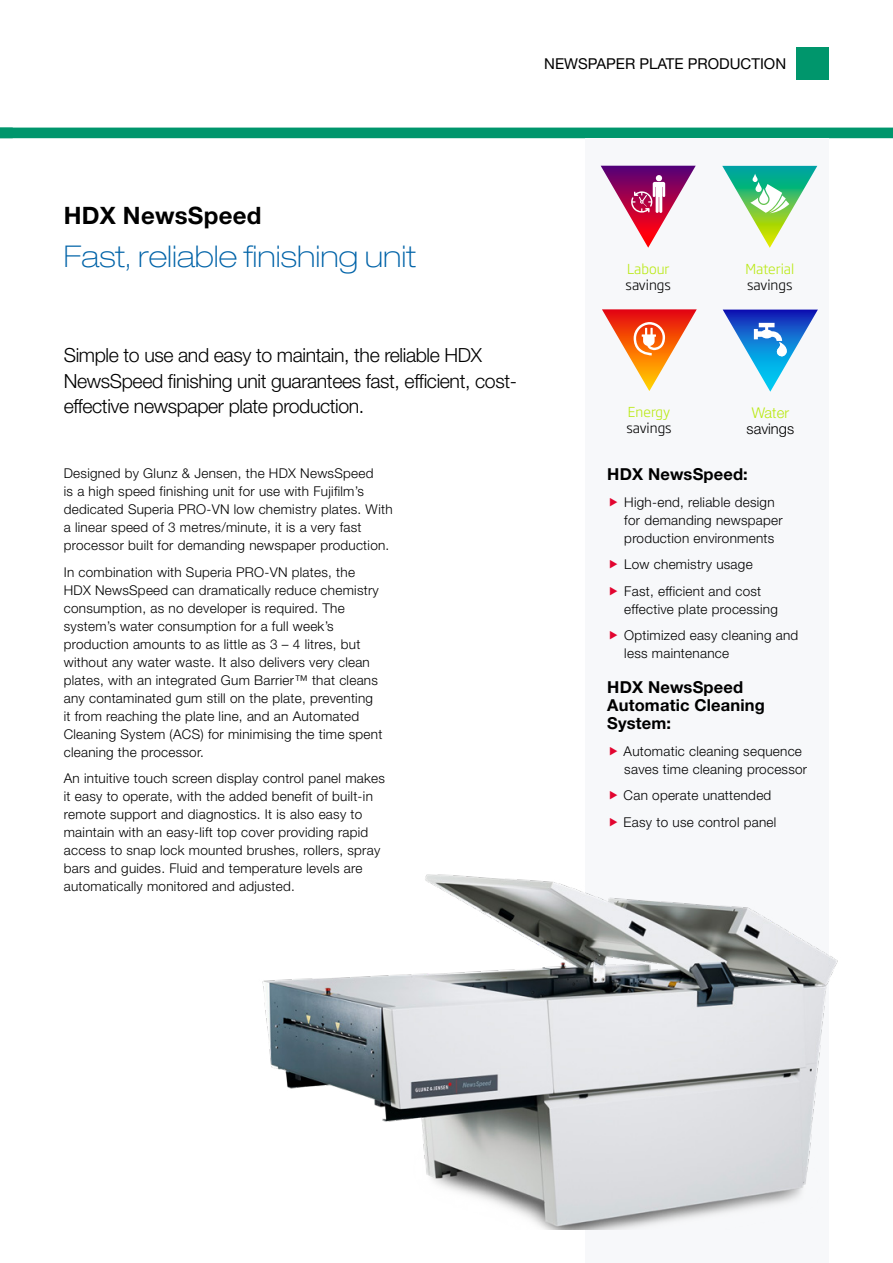
<style>
.page{position:relative;width:893px;height:1263px;background:#fff}
.page>*{position:absolute;margin:0;border:0;box-sizing:border-box;transform-origin:0 0}
.t1{font:100 expanded 30px "Helvetica Neue LT Pro";color:#0063a8}
.Page_-_intro_paragra{font:700 24px "Helvetica Neue LT Pro";letter-spacing:.01em;color:#000}
.Header_-_intro_text{font:300 19.5px/25.5px "Helvetica Neue LT Pro";letter-spacing:-.02em;color:#000}
.Page_-_para_heading{font:700 16.5px/18px "Helvetica Neue LT Pro";letter-spacing:.01em;color:#000}
.t2{font:15px "Helvetica Neue LT Pro";color:#000}
.Content_-_descriptio{font:300 14.7px/16.4px "Helvetica Neue LT Pro";color:#000;text-align:center}
.t3{font:300 13.65px "Soho Gothic Pro";color:#b9e910}
.t4{font:300 13.65px "Soho Gothic Pro";color:#000}
.Page_-_body_text{font:300 13.5px/18px "Helvetica Neue LT Pro";letter-spacing:.02em;color:#000}
.t5{font:300 13.5px "Soho Gothic Pro";color:#000}
.t6{font:300 13.5px "Soho Gothic Pro";color:#b9e910}
.s1{color:#b9e910}
</style>
<div class="page">
<div style="left:0;top:128px;width:893px;height:10px;background:#00966c"></div>
<div style="left:796px;top:47px;width:33px;height:33px;background:#00966c"></div>
<div style="left:585px;top:138px;width:244px;height:1125px;background:#f7f8fa"></div>
<img style="left:262px;top:874px;width:576px;height:355px">
<svg style="left:601px;top:166px;width:95px;height:82px"></svg>
<svg style="left:722px;top:166px;width:95px;height:82px"></svg>
<svg style="left:602px;top:309px;width:95px;height:82px"></svg>
<svg style="left:723px;top:310px;width:95px;height:82px"></svg>
<p class="t2" style="left:544px;top:54px;width:243px">NEWSPAPER PLATE PRODUCTION</p>
<p class="Page_-_intro_paragra" style="left:64px;top:200px;width:199px">HDX NewsSpeed</p>
<p class="t1" style="left:64px;top:238px;width:354px">Fast, reliable finishing unit</p>
<p class="Header_-_intro_text" style="left:64px;top:342px;width:455px">Simple to use and easy to maintain, the reliable HDX<br>NewsSpeed finishing unit guarantees fast, efficient, cost&shy;effective newspaper plate production.</p>
<p class="Page_-_body_text" style="left:64px;top:464px;width:330px">Designed by Glunz &amp; Jensen, the HDX NewsSpeed<br>is a high speed finishing unit for use with Fujifilm’s dedicated Superia PRO-VN low chemistry plates. With a linear speed of 3 metres/minute, it is a very fast processor built for demanding newspaper production.</p>
<p class="Page_-_body_text" style="left:64px;top:563px;width:320px">In combination with Superia PRO-VN plates, the HDX NewsSpeed can dramatically reduce chemistry consumption, as no developer is required. The system’s water consumption for a full week’s production amounts to as little as 3 – 4 litres, but without any water waste. It also delivers very clean plates, with an integrated Gum Barrier™ that cleans any contaminated gum still on the plate, preventing it from reaching the plate line, and an Automated Cleaning System (ACS) for minimising the time spent cleaning the processor.</p>
<p class="Page_-_body_text" style="left:64px;top:769px;width:323px">An intuitive touch screen display control panel makes it easy to operate, with the added benefit of built-in remote support and diagnostics. It is also easy to maintain with an easy-lift top cover providing rapid access to snap lock mounted brushes, rollers, spray bars and guides. Fluid and temperature levels are automatically monitored and adjusted.</p>
<p class="t3" style="left:627px;top:258px;width:44px">Labour</p>
<p class="t4" style="left:626px;top:274px;width:47px">savings</p>
<p class="t6" style="left:628px;top:401px;width:44px">Energy</p>
<p class="t5" style="left:626px;top:418px;width:47px">savings</p>
<p class="t3" style="left:745px;top:258px;width:50px">Material</p>
<p class="t4" style="left:747px;top:275px;width:47px">savings</p>
<p class="Content_-_descriptio" style="left:747px;top:404px;width:49px"><span class="s1">Water </span>savings</p>
<p class="Page_-_para_heading" style="left:607px;top:465px;width:142px">HDX NewsSpeed:</p>
<p class="Page_-_body_text" style="left:624px;top:493px;width:160px">High-end, reliable design for demanding newspaper production environments</p>
<p class="Page_-_body_text" style="left:624px;top:555px;width:130px">Low chemistry usage</p>
<p class="Page_-_body_text" style="left:624px;top:582px;width:155px">Fast, efficient and cost effective plate processing</p>
<p class="Page_-_body_text" style="left:624px;top:626px;width:176px">Optimized easy cleaning and less maintenance</p>
<p class="Page_-_para_heading" style="left:607px;top:678px;width:159px">HDX NewsSpeed<br>Automatic Cleaning<br>System:</p>
<p class="Page_-_body_text" style="left:624px;top:742px;width:185px">Automatic cleaning sequence saves time cleaning processor</p>
<p class="Page_-_body_text" style="left:624px;top:786px;width:149px">Can operate unattended</p>
<p class="Page_-_body_text" style="left:624px;top:813px;width:154px">Easy to use control panel</p>
</div>
